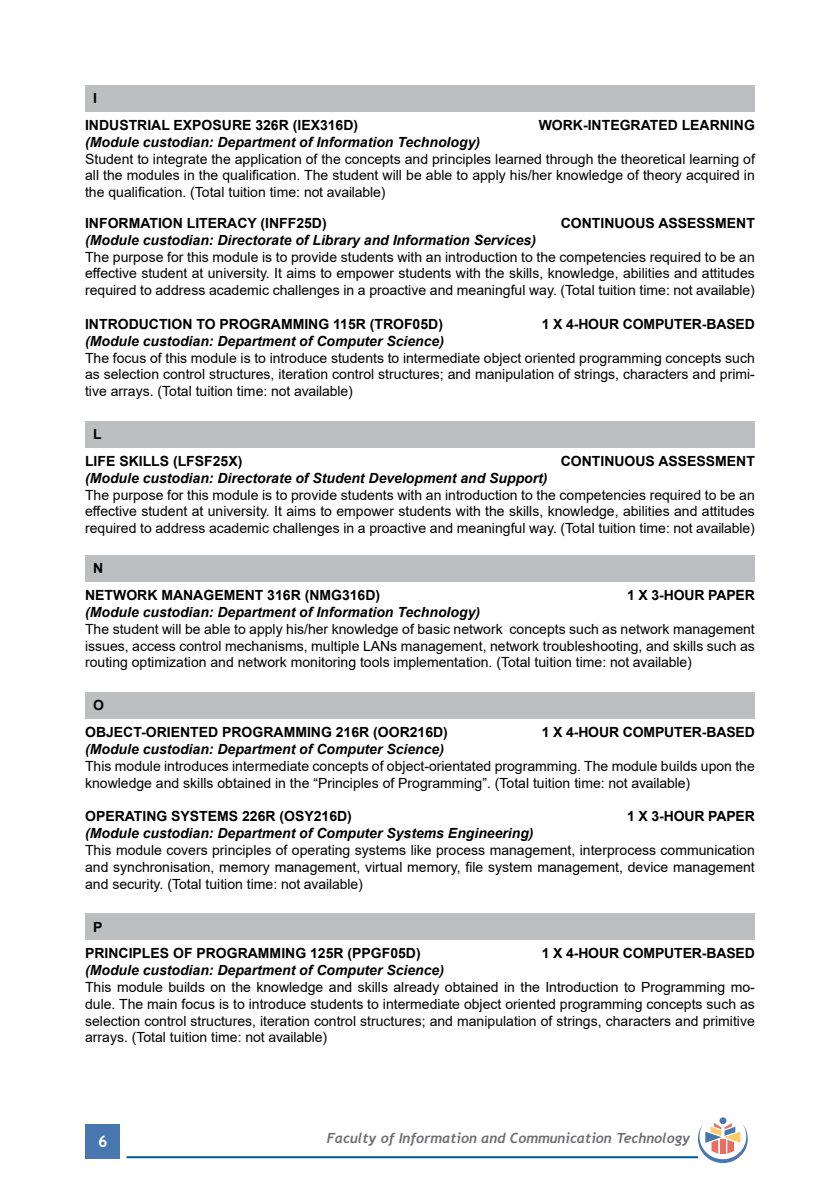
<style>
.page{position:relative;width:840px;height:1191px;background:#fff}
.page>*{position:absolute;margin:0;border:0;box-sizing:border-box;transform-origin:0 0}
.t1{font:700 16px "Trebuchet MS";color:#fff}
.t2{font:14px/16.8px "Arial";color:#000;text-align:justify}
.t3{font:italic 700 14px "Arial";color:#000}
.t4{font:700 14px/26.8px "Arial";color:#000}
.t5{font:italic 700 14px "Trebuchet";color:#6d6e71}
</style>
<div class="page">
<div style="left:86px;top:1124px;width:34px;height:34px;background:#4777ae"></div>
<hr style="left:126px;top:1156px;width:571px;height:2px;background:#005596">
<div style="left:719px;top:1117px;width:7px;height:7px;background:#4777ae;border-radius:50%"></div>
<svg style="left:697px;top:1123px;width:50px;height:40px"></svg>
<div style="left:85px;top:85px;width:669px;height:26px;background:#bcbec0"></div>
<div style="left:85px;top:421px;width:669px;height:26px;background:#bcbec0"></div>
<div style="left:85px;top:555px;width:669px;height:26px;background:#bcbec0"></div>
<div style="left:85px;top:692px;width:669px;height:26px;background:#bcbec0"></div>
<div style="left:85px;top:913px;width:669px;height:26px;background:#bcbec0"></div>
<p class="t4" style="left:85px;top:85px;width:274px;text-indent:8px">I<br>INDUSTRIAL EXPOSURE 326R (IEX316D)</p>
<p class="t4" style="left:538px;top:112px;width:217px">WORK-INTEGRATED LEARNING</p>
<p class="t3" style="left:85px;top:133px;width:396px">(Module custodian: Department of Information Technology)</p>
<p class="t2" style="left:85px;top:150px;width:671px">Student to integrate the application of the concepts and principles learned through the theoretical learning of all the modules in the qualification. The student will be able to apply his/her knowledge of theory acquired in the qualification. (Total tuition time: not available)</p>
<p class="t4" style="left:85px;top:210px;width:243px">INFORMATION LITERACY (INFF25D)</p>
<p class="t4" style="left:560px;top:210px;width:195px">CONTINUOUS ASSESSMENT</p>
<p class="t3" style="left:85px;top:231px;width:452px">(Module custodian: Directorate of Library and Information Services)</p>
<p class="t2" style="left:85px;top:248px;width:671px">The purpose for this module is to provide students with an introduction to the competencies required to be an effective student at university. It aims to empower students with the skills, knowledge, abilities and attitudes required to address academic challenges in a proactive and meaningful way. (Total tuition time: not available)</p>
<p class="t4" style="left:85px;top:311px;width:359px">INTRODUCTION TO PROGRAMMING 115R (TROF05D)</p>
<p class="t4" style="left:541px;top:311px;width:214px">1 X 4-HOUR COMPUTER-BASED</p>
<p class="t3" style="left:85px;top:331px;width:360px">(Module custodian: Department of Computer Science)</p>
<p class="t2" style="left:85px;top:349px;width:671px">The focus of this module is to introduce students to intermediate object oriented programming concepts such as selection control structures, iteration control structures; and manipulation of strings, characters and primi&shy;tive arrays. (Total tuition time: not available)</p>
<p class="t4" style="left:85px;top:421px;width:159px;text-indent:8px">L<br>LIFE SKILLS (LFSF25X)</p>
<p class="t4" style="left:560px;top:448px;width:195px">CONTINUOUS ASSESSMENT</p>
<p class="t3" style="left:85px;top:468px;width:464px">(Module custodian: Directorate of Student Development and Support)</p>
<p class="t2" style="left:85px;top:486px;width:671px">The purpose for this module is to provide students with an introduction to the competencies required to be an effective student at university. It aims to empower students with the skills, knowledge, abilities and attitudes required to address academic challenges in a proactive and meaningful way. (Total tuition time: not available)</p>
<p class="t4" style="left:85px;top:555px;width:296px;text-indent:8px">N<br>NETWORK MANAGEMENT 316R (NMG316D)</p>
<p class="t4" style="left:626px;top:582px;width:129px">1 X 3-HOUR PAPER</p>
<p class="t3" style="left:85px;top:603px;width:396px">(Module custodian: Department of Information Technology)</p>
<p class="t2" style="left:85px;top:620px;width:671px">The student will be able to apply his/her knowledge of basic network concepts such as network management issues, access control mechanisms, multiple LANs management, network troubleshooting, and skills such as routing optimization and network monitoring tools implementation. (Total tuition time: not available)</p>
<p class="t4" style="left:85px;top:692px;width:364px;text-indent:8px">O<br>OBJECT-ORIENTED PROGRAMMING 216R (OOR216D)</p>
<p class="t4" style="left:541px;top:719px;width:214px">1 X 4-HOUR COMPUTER-BASED</p>
<p class="t3" style="left:85px;top:740px;width:360px">(Module custodian: Department of Computer Science)</p>
<p class="t2" style="left:85px;top:757px;width:671px">This module introduces intermediate concepts of object-orientated programming. The module builds upon the knowledge and skills obtained in the “Principles of Programming”. (Total tuition time: not available)</p>
<p class="t4" style="left:85px;top:803px;width:268px">OPERATING SYSTEMS 226R (OSY216D)</p>
<p class="t4" style="left:626px;top:803px;width:129px">1 X 3-HOUR PAPER</p>
<p class="t3" style="left:85px;top:824px;width:450px">(Module custodian: Department of Computer Systems Engineering)</p>
<p class="t2" style="left:85px;top:841px;width:671px">This module covers principles of operating systems like process management, interprocess communication and synchronisation, memory management, virtual memory, file system management, device management and security. (Total tuition time: not available)</p>
<p class="t4" style="left:85px;top:913px;width:337px;text-indent:8px">P<br>PRINCIPLES OF PROGRAMMING 125R (PPGF05D)</p>
<p class="t4" style="left:541px;top:940px;width:214px">1 X 4-HOUR COMPUTER-BASED</p>
<p class="t3" style="left:85px;top:961px;width:360px">(Module custodian: Department of Computer Science)</p>
<p class="t2" style="left:85px;top:978px;width:671px">This module builds on the knowledge and skills already obtained in the Introduction to Programming mo&shy;dule. The main focus is to introduce students to intermediate object oriented programming concepts such as selection control structures, iteration control structures; and manipulation of strings, characters and primitive arrays. (Total tuition time: not available)</p>
<p class="t1" style="left:98px;top:1131px;width:11px">6</p>
<p class="t5" style="left:326px;top:1129px;width:365px">Faculty of Information and Communication Technology</p>
</div>
